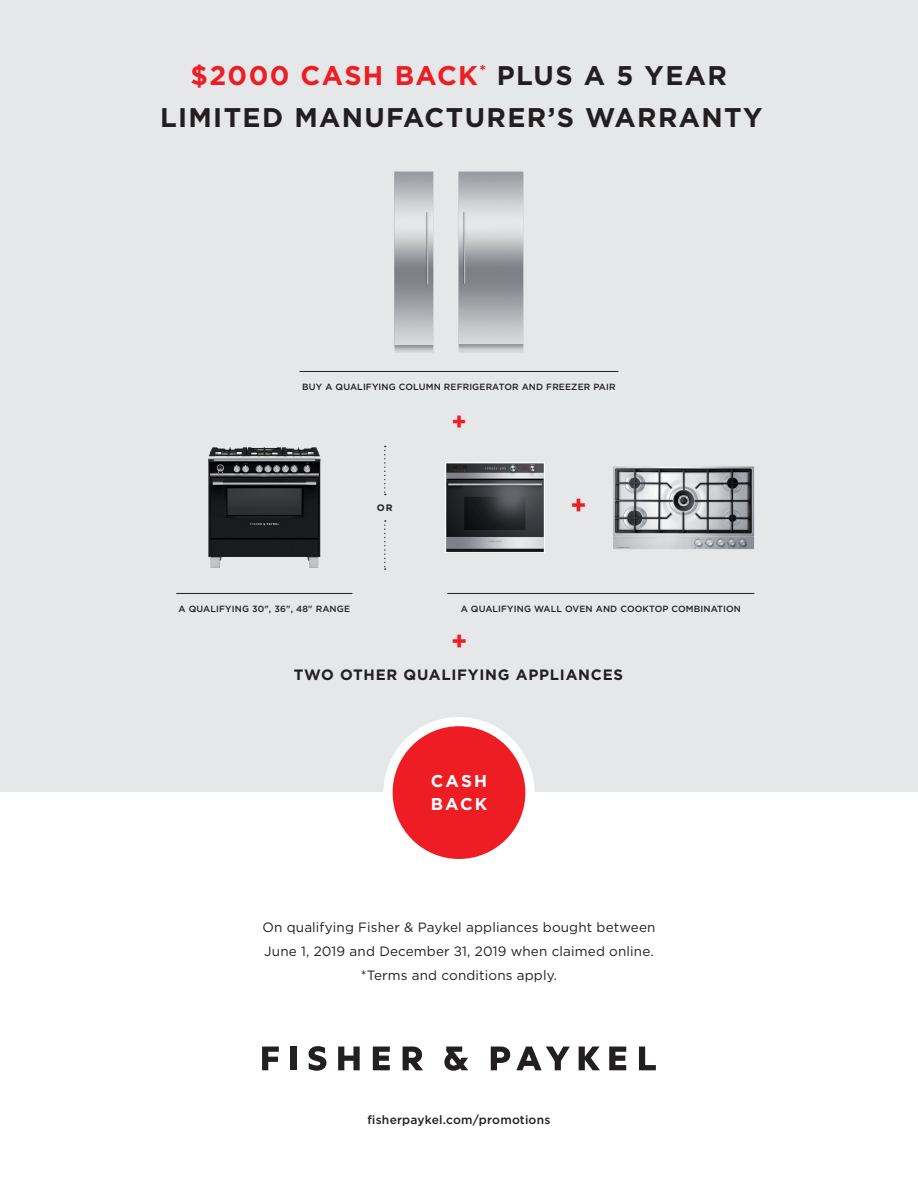
<style>
.page{position:relative;width:918px;height:1188px;background:#fff}
.page>*{position:absolute;margin:0;border:0;box-sizing:border-box;transform-origin:0 0}
.t1{font:700 27px/42px "Gotham";letter-spacing:.05em;color:#231f20;text-align:center}
.t2{font:700 25.5px "Gotham";color:#ee1d23}
.t3{font:700 25.35px "Gotham";color:#ee1d23}
.t4{font:700 24px "Gotham";color:#ee1d23}
.t5{font:700 17.1px/23.7px "Gotham";letter-spacing:.125em;color:#fff}
.t6{font:700 15px "Gotham";letter-spacing:.05em;color:#231f20}
.t7{font:13.5px/24px "Gotham";letter-spacing:.01em;color:#231f20;text-align:center}
.t8{font:500 12px "Gotham";letter-spacing:.015em;color:#231f20}
.t9{font:700 9.45px "Gotham";color:#231f20}
.t10{font:500 9px "Gotham";letter-spacing:.015em;color:#231f20}
.s1{color:#ee1d23}
</style>
<div class="page">
<div style="left:0;top:0;width:918px;height:791px;background:#e6e7e9"></div>
<div style="left:388px;top:722px;width:142px;height:142px;background:#ee1d23;border-radius:50%"></div>
<div style="left:383px;top:717px;width:152px;height:151px;border:9px solid #fff;border-radius:50%"></div>
<svg style="left:262px;top:1047px;width:17px;height:23px"></svg>
<div style="left:291px;top:1047px;width:6px;height:23px;background:#231f20"></div>
<svg style="left:309px;top:1046px;width:17px;height:25px"></svg>
<svg style="left:338px;top:1047px;width:22px;height:23px"></svg>
<svg style="left:373px;top:1047px;width:17px;height:23px"></svg>
<svg style="left:403px;top:1047px;width:20px;height:23px"></svg>
<svg style="left:444px;top:1047px;width:24px;height:24px"></svg>
<svg style="left:491px;top:1047px;width:19px;height:23px"></svg>
<svg style="left:516px;top:1047px;width:54px;height:23px"></svg>
<svg style="left:579px;top:1047px;width:21px;height:23px"></svg>
<svg style="left:609px;top:1047px;width:17px;height:23px"></svg>
<svg style="left:639px;top:1047px;width:17px;height:23px"></svg>
<hr style="left:300px;top:371px;width:318px;height:1px;background:#231f20">
<img style="left:394px;top:171px;width:39px;height:182px">
<img style="left:458px;top:171px;width:65px;height:182px">
<hr style="left:176px;top:593px;width:176px;height:1px;background:#231f20">
<hr style="left:447px;top:593px;width:307px;height:1px;background:#231f20">
<svg style="left:384px;top:446px;width:2px;height:49px"></svg>
<svg style="left:384px;top:520px;width:2px;height:50px"></svg>
<img style="left:613px;top:466px;width:141px;height:83px">
<img style="left:445px;top:463px;width:100px;height:90px">
<img style="left:208px;top:447px;width:113px;height:121px">
<h1 class="t1" style="left:160px;top:55px;width:604px"><span class="s1">$2000 CASH BACK</span><sup>*</sup> PLUS A 5 YEAR<br>LIMITED MANUFACTURER’S WARRANTY</h1>
<p class="t10" style="left:302px;top:380px;width:315px">BUY A QUALIFYING COLUMN REFRIGERATOR AND FREEZER PAIR</p>
<p class="t9" style="left:377px;top:502px;width:17px">OR</p>
<h3 class="t4" style="left:451px;top:406px;width:17px">+</h3>
<h3 class="t3" style="left:570px;top:488px;width:18px">+</h3>
<p class="t10" style="left:179px;top:602px;width:173px">A QUALIFYING 30", 36", 48" RANGE</p>
<p class="t10" style="left:461px;top:602px;width:282px">A QUALIFYING WALL OVEN AND COOKTOP COMBINATION</p>
<h2 class="t2" style="left:451px;top:624px;width:18px">+</h2>
<p class="t6" style="left:294px;top:665px;width:331px">TWO OTHER QUALIFYING APPLIANCES</p>
<p class="t5" style="left:431px;top:768px;width:58px">CASH<br>BACK</p>
<p class="t7" style="left:263px;top:915px;width:394px">On qualifying Fisher &amp; Paykel appliances bought between<br>June 1, 2019 and December 31, 2019 when claimed online. *Terms and conditions apply.</p>
<p class="t8" style="left:368px;top:1112px;width:184px">fisherpaykel.com/promotions</p>
</div>
